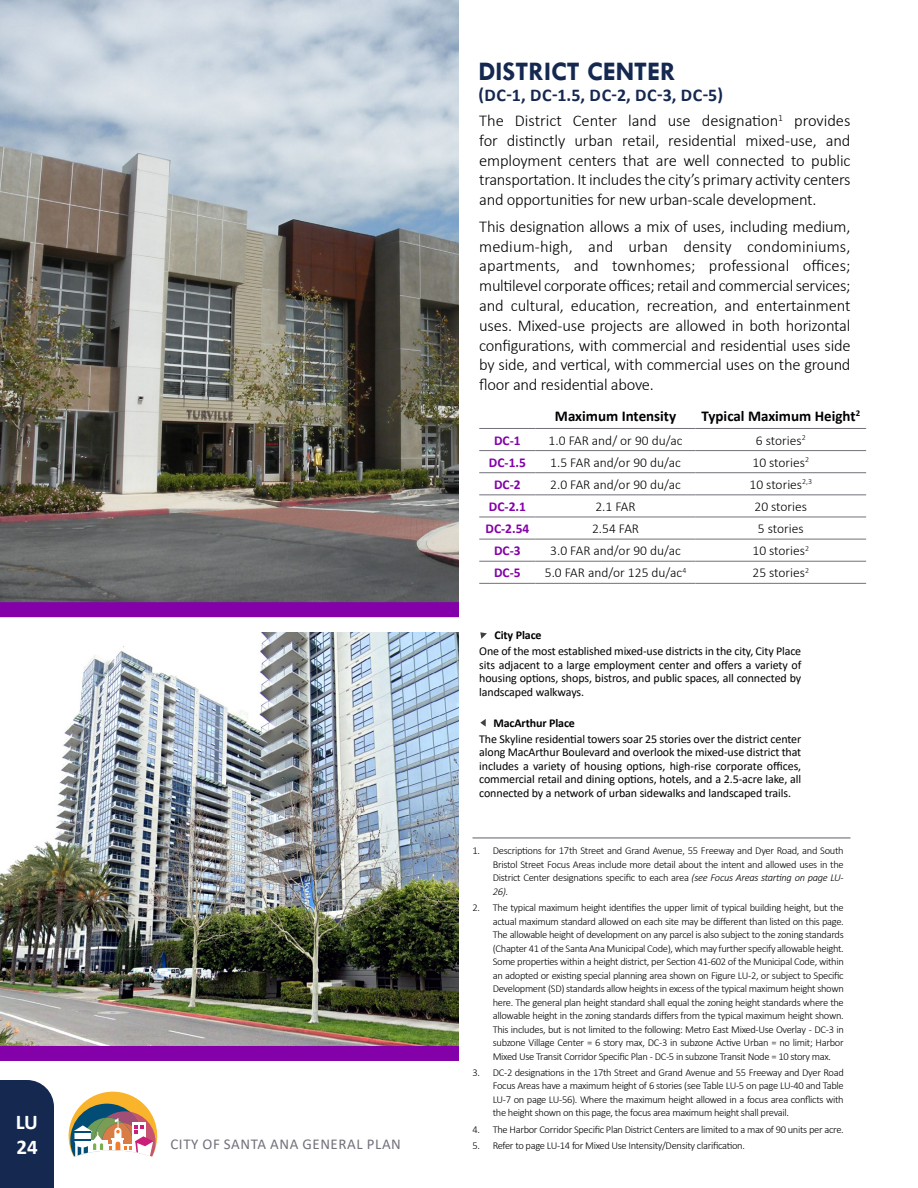
<style>
.page{position:relative;width:918px;height:1188px;background:#fff}
.page>*{position:absolute;margin:0;border:0;box-sizing:border-box;transform-origin:0 0}
.t1{font:700 27px "Tw Cen";color:#142850}
.t2{font:700 21px/25.2px "Calibri";color:#fff}
.t3{font:700 18px "Calibri";letter-spacing:.04em;color:#142850}
.t4{font:300 16.5px/19.8px "Calibri";letter-spacing:-.015em;color:#000;text-align:justify}
.t5{font:700 15px "Calibri";color:#000}
.t6{font:15px "Calibri";letter-spacing:.04em;color:#72717b}
.t7{font:300 13.5px "Calibri";color:#000}
.t8{font:700 13.5px "Calibri";color:#8401a9}
.t9{font:12px/13.5px "Calibri";letter-spacing:-.01em;color:#000;text-align:justify}
.t10{font:700 12px "Calibri";letter-spacing:-.01em;color:#000}
.t11{font:300 10.5px/13.5px "Calibri";letter-spacing:-.03em;color:#000;text-align:justify}
.s1{font-style:italic}
</style>
<div class="page">
<svg style="left:69px;top:1092px;width:88px;height:65px"></svg>
<img style="left:0;top:0;width:459px;height:602px">
<img style="left:0;top:633px;width:459px;height:413px">
<hr style="left:536px;top:450px;width:160px;height:1px;background:#72717b">
<hr style="left:696px;top:450px;width:170px;height:1px;background:#72717b">
<hr style="left:536px;top:472px;width:160px;height:1px;background:#72717b">
<hr style="left:696px;top:472px;width:170px;height:1px;background:#72717b">
<hr style="left:536px;top:494px;width:160px;height:1px;background:#72717b">
<hr style="left:696px;top:494px;width:170px;height:1px;background:#72717b">
<hr style="left:536px;top:517px;width:160px;height:1px;background:#72717b">
<hr style="left:696px;top:517px;width:170px;height:1px;background:#72717b">
<hr style="left:536px;top:539px;width:160px;height:1px;background:#72717b">
<hr style="left:696px;top:539px;width:170px;height:1px;background:#72717b">
<hr style="left:479px;top:428px;width:57px;height:1px;background:#72717b">
<hr style="left:536px;top:428px;width:160px;height:1px;background:#72717b">
<hr style="left:696px;top:428px;width:170px;height:1px;background:#72717b">
<hr style="left:479px;top:561px;width:57px;height:1px;background:#72717b">
<hr style="left:536px;top:561px;width:160px;height:1px;background:#72717b">
<hr style="left:696px;top:561px;width:170px;height:1px;background:#72717b">
<hr style="left:479px;top:583px;width:57px;height:1px;background:#72717b">
<hr style="left:536px;top:583px;width:160px;height:1px;background:#72717b">
<hr style="left:696px;top:583px;width:170px;height:1px;background:#72717b">
<hr style="left:479px;top:450px;width:57px;height:1px;background:#72717b">
<hr style="left:479px;top:472px;width:57px;height:1px;background:#72717b">
<hr style="left:479px;top:494px;width:57px;height:1px;background:#72717b">
<hr style="left:479px;top:517px;width:57px;height:1px;background:#72717b">
<hr style="left:479px;top:539px;width:57px;height:1px;background:#72717b">
<svg style="left:480px;top:632px;width:7px;height:7px"></svg>
<svg style="left:480px;top:719px;width:6px;height:8px"></svg>
<div style="left:0;top:602px;width:459px;height:15px;background:#8401a9"></div>
<div style="left:0;top:1046px;width:459px;height:15px;background:#8401a9"></div>
<hr style="left:472px;top:837px;width:378px;height:1px;background:#72717b">
<div style="left:0;top:1080px;width:54px;height:108px;background:#142850"></div>
<h2 class="t2" style="left:16px;top:1109px;width:24px">LU<br>24</h2>
<h1 class="t1" style="left:478px;top:55px;width:199px">DISTRICT CENTER</h1>
<h3 class="t3" style="left:478px;top:82px;width:246px">(DC-1, DC-1.5, DC-2, DC-3, DC-5)</h3>
<p class="t4" style="left:479px;top:111px;width:373px">The District Center land use designation<sup>1</sup> provides for distinctly urban retail, residential mixed-use, and employment centers that are well connected to public transportation. It includes the city’s primary activity centers and opportunities for new urban-scale development.</p>
<p class="t4" style="left:479px;top:216px;width:373px">This designation allows a mix of uses, including medium, medium-high, and urban density condominiums, apartments, and townhomes; professional offices; multilevel corporate offices; retail and commercial services; and cultural, education, recreation, and entertainment uses. Mixed-use projects are allowed in both horizontal configurations, with commercial and residential uses side by side, and vertical, with commercial uses on the ground floor and residential above.</p>
<h3 class="t5" style="left:555px;top:406px;width:123px">Maximum Intensity</h3>
<h3 class="t5" style="left:702px;top:406px;width:160px">Typical Maximum Height<sup>2</sup></h3>
<p class="t8" style="left:494px;top:431px;width:28px">DC-1</p>
<p class="t7" style="left:549px;top:432px;width:135px">1.0 FAR and/ or 90 du/ac</p>
<p class="t7" style="left:756px;top:432px;width:51px">6 stories<sup>2</sup></p>
<p class="t8" style="left:489px;top:453px;width:39px">DC-1.5</p>
<p class="t7" style="left:550px;top:454px;width:132px">1.5 FAR and/or 90 du/ac</p>
<p class="t7" style="left:753px;top:454px;width:58px">10 stories<sup>2</sup></p>
<p class="t8" style="left:494px;top:475px;width:28px">DC-2</p>
<p class="t7" style="left:550px;top:476px;width:132px">2.0 FAR and/or 90 du/ac</p>
<p class="t7" style="left:750px;top:476px;width:64px">10 stories<sup>2,3</sup></p>
<p class="t8" style="left:489px;top:497px;width:39px">DC-2.1</p>
<p class="t7" style="left:595px;top:498px;width:42px">2.1 FAR</p>
<p class="t7" style="left:755px;top:498px;width:54px">20 stories</p>
<p class="t8" style="left:486px;top:519px;width:45px">DC-2.54</p>
<p class="t7" style="left:592px;top:520px;width:49px">2.54 FAR</p>
<p class="t7" style="left:758px;top:520px;width:47px">5 stories</p>
<p class="t8" style="left:494px;top:541px;width:28px">DC-3</p>
<p class="t7" style="left:550px;top:542px;width:132px">3.0 FAR and/or 90 du/ac</p>
<p class="t7" style="left:753px;top:542px;width:58px">10 stories<sup>2</sup></p>
<p class="t8" style="left:494px;top:563px;width:28px">DC-5</p>
<p class="t7" style="left:545px;top:564px;width:143px">5.0 FAR and/or 125 du/ac<sup>4</sup></p>
<p class="t7" style="left:753px;top:564px;width:58px">25 stories<sup>2</sup></p>
<p class="t10" style="left:495px;top:626px;width:49px">City Place</p>
<p class="t9" style="left:479px;top:644px;width:324px">One of the most established mixed-use districts in the city, City Place sits adjacent to a large employment center and offers a variety of housing options, shops, bistros, and public spaces, all connected by landscaped walkways.</p>
<p class="t10" style="left:493px;top:714px;width:83px">MacArthur Place</p>
<p class="t9" style="left:479px;top:732px;width:324px">The Skyline residential towers soar 25 stories over the district center along MacArthur Boulevard and overlook the mixed-use district that includes a variety of housing options, high-rise corporate offices, commercial retail and dining options, hotels, and a 2.5-acre lake, all connected by a network of urban sidewalks and landscaped trails.</p>
<p class="t11" style="left:493px;top:844px;width:353px;text-indent:-20px">1. Descriptions for 17th Street and Grand Avenue, 55 Freeway and Dyer Road, and South Bristol Street Focus Areas include more detail about the intent and allowed uses in the District Center designations specific to each area <span class="s1">(see Focus Areas starting on page LU-26)</span>.</p>
<p class="t11" style="left:493px;top:901px;width:353px;text-indent:-20px">2. The typical maximum height identifies the upper limit of typical building height, but the actual maximum standard allowed on each site may be different than listed on this page.<br>The allowable height of development on any parcel is also subject to the zoning standards (Chapter 41 of the Santa Ana Municipal Code), which may further specify allowable height.<br>Some properties within a height district, per Section 41-602 of the Municipal Code, within an adopted or existing special planning area shown on Figure LU-2, or subject to Specific Development (SD) standards allow heights in excess of the typical maximum height shown here. The general plan height standard shall equal the zoning height standards where the allowable height in the zoning standards differs from the typical maximum height shown.<br>This includes, but is not limited to the following: Metro East Mixed-Use Overlay - DC-3 in subzone Village Center = 6 story max, DC-3 in subzone Active Urban = no limit; Harbor Mixed Use Transit Corridor Specific Plan - DC-5 in subzone Transit Node = 10 story max.</p>
<p class="t11" style="left:493px;top:1066px;width:353px;text-indent:-20px">3. DC-2 designations in the 17th Street and Grand Avenue and 55 Freeway and Dyer Road Focus Areas have a maximum height of 6 stories (see Table LU-5 on page LU-40 and Table LU-7 on page LU-56). Where the maximum height allowed in a focus area confl icts with the height shown on this page, the focus area maximum height shall prevail.</p>
<p class="t11" style="left:472px;top:1122px;width:373px">4. The Harbor Corridor Specific Plan District Centers are limited to a max of 90 units per acre.</p>
<h3 class="t6" style="left:170px;top:1134px;width:232px">CITY OF SANTA ANA GENERAL PLAN</h3>
<p class="t11" style="left:472px;top:1138px;width:274px">5. Refer to page LU-14 for Mixed Use Intensity/Density clarification.</p>
</div>
